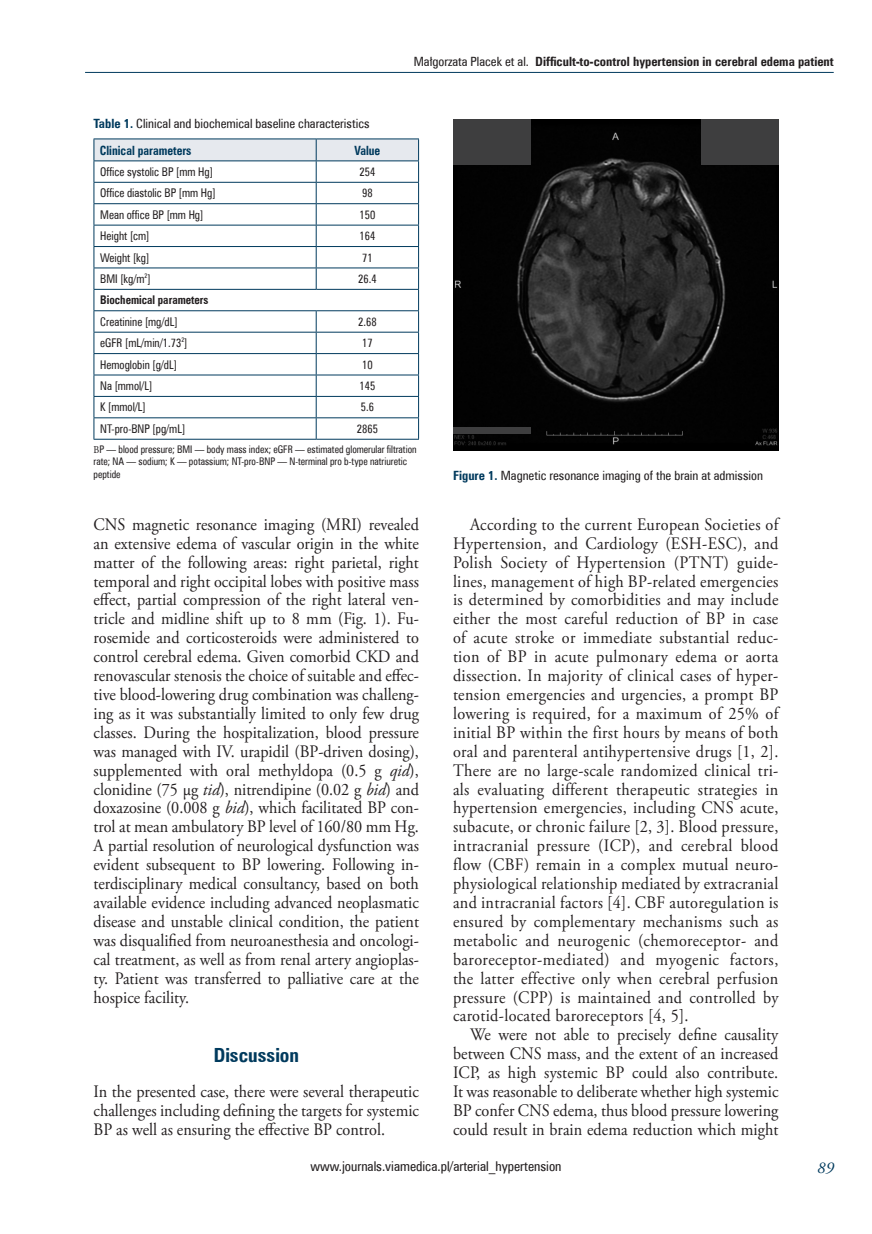
<style>
.page{position:relative;width:872px;height:1234px;background:#fff}
.page>*{position:absolute;margin:0;border:0;box-sizing:border-box;transform-origin:0 0}
.t1{font:700 19.5px "Zurich Cn EU";color:#003a5d}
.t2{font:17.55px/18.9px "Adobe Garamond Pro";color:#231f20;text-align:justify;scale:.93 1}
.t3{font:italic 16.5px "Adobe Garamond Pro";color:#003a5d}
.t4{font:13.5px "Zurich Cn EU";color:#231f20}
.t5{font:12.75px/26.2px "Zurich Cn EU";color:#231f20}
.t6{font:700 12.75px "Zurich Cn EU";color:#231f20}
.t7{font:700 12.75px "Zurich Cn EU";color:#003a5d;scale:.92 1}
.t8{font:12px "Zurich Cn EU";color:#231f20;scale:.92 1}
.t9{font:700 12px "Zurich Cn EU";color:#231f20;scale:.92 1}
.t10{font:10.5px/12.6px "Zurich Cn EU";color:#231f20;scale:.92 1}
.t11{font:6.6px "Zurich Cn EU";color:#231f20;scale:.92 1}
.s1{font-weight:700;color:#003a5d}
.s2{font-weight:400}
.s3{font-size:12px}
.s4{font-family:"Adobe Garamond Pro"}
.s5{font-style:italic}
</style>
<div class="page">
<hr style="left:85px;top:72px;width:748px;height:1px;background:#003a5d">
<hr style="left:94px;top:439px;width:222px;height:1px;background:#003a5d">
<hr style="left:316px;top:439px;width:103px;height:1px;background:#003a5d">
<hr style="left:94px;top:138px;width:222px;height:1px;background:#003a5d">
<hr style="left:316px;top:138px;width:103px;height:1px;background:#003a5d">
<svg style="left:94px;top:139px;width:325px;height:300px"></svg>
<hr style="left:94px;top:310px;width:222px;height:1px;background:#003a5d">
<hr style="left:316px;top:310px;width:103px;height:1px;background:#003a5d">
<img style="left:453px;top:119px;width:325px;height:332px">
<div style="left:701px;top:119px;width:77px;height:45px;background:#3e3e3f"></div>
<div style="left:453px;top:426px;width:77px;height:7px;background:#3e3e3f"></div>
<div style="left:453px;top:119px;width:77px;height:45px;background:#3e3e3f"></div>
<p class="t5" style="left:100px;top:110px;width:271px;text-indent:-6px"><span class="s1">Table 1.</span> Clinical and biochemical baseline characteristics<br><span class="s1">Clinical parameters</span></p>
<p class="t7" style="left:354px;top:142px;width:30px">Value</p>
<p class="t6" style="left:414px;top:53px;width:421px"><span class="s2">Małgorzata Placek et al.</span> Difficult-to-control hypertension in cerebral edema patient</p>
<p class="t8" style="left:100px;top:164px;width:124px">Office systolic BP [mm Hg]</p>
<p class="t8" style="left:359px;top:164px;width:19px">254</p>
<p class="t8" style="left:100px;top:186px;width:127px">Office diastolic BP [mm Hg]</p>
<p class="t8" style="left:362px;top:186px;width:13px">98</p>
<p class="t8" style="left:100px;top:207px;width:113px">Mean office BP [mm Hg]</p>
<p class="t8" style="left:359px;top:207px;width:19px">150</p>
<p class="t8" style="left:100px;top:228px;width:55px">Height [cm]</p>
<p class="t8" style="left:359px;top:228px;width:19px">164</p>
<p class="t8" style="left:100px;top:250px;width:55px">Weight [kg]</p>
<p class="t8" style="left:362px;top:250px;width:13px">71</p>
<p class="t8" style="left:100px;top:271px;width:50px">BMI [kg/m</p>
<p class="t11" style="left:145px;top:271px;width:8px">2<span class="s3">]</span></p>
<p class="t8" style="left:358px;top:271px;width:22px">26.4</p>
<p class="t9" style="left:100px;top:292px;width:119px">Biochemical parameters</p>
<p class="t8" style="left:100px;top:314px;width:85px">Creatinine [mg/dL]</p>
<p class="t8" style="left:358px;top:314px;width:22px">2.68</p>
<p class="t8" style="left:100px;top:335px;width:90px">eGFR [mL/min/1.73</p>
<p class="t11" style="left:181px;top:335px;width:8px">2<span class="s3">]</span></p>
<p class="t8" style="left:362px;top:335px;width:13px">17</p>
<p class="t8" style="left:100px;top:357px;width:85px">Hemoglobin [g/dL]</p>
<p class="t8" style="left:362px;top:357px;width:13px">10</p>
<p class="t8" style="left:100px;top:378px;width:58px">Na [mmol/L]</p>
<p class="t8" style="left:359px;top:378px;width:19px">145</p>
<p class="t8" style="left:100px;top:400px;width:51px">K [mmol/L]</p>
<p class="t8" style="left:361px;top:400px;width:16px">5.6</p>
<p class="t8" style="left:100px;top:421px;width:94px">NT-pro-BNP [pg/mL]</p>
<p class="t8" style="left:357px;top:421px;width:24px">2865</p>
<p class="t10" style="left:94px;top:442px;width:353px"><span class="s4">B</span>P — blood pressure; BMI — body mass index; eGFR — estimated glomerular filtration rate; NA — sodium; K — potassium; NT-pro-BNP — N-terminal pro b-type natriuretic peptide</p>
<p class="t2" style="left:94px;top:515px;width:351px">CNS magnetic resonance imaging (MRI) revealed an extensive edema of vascular origin in the white matter of the following areas: right parietal, right temporal and right occipital lobes with positive mass effect, partial compression of the right lateral ven&shy;tricle and midline shift up to 8 mm (Fig. 1). Fu&shy;rosemide and corticosteroids were administered to control cerebral edema. Given comorbid CKD and renovascular stenosis the choice of suitable and effec&shy;tive blood-lowering drug combination was challeng&shy;ing as it was substantially limited to only few drug classes. During the hospitalization, blood pressure was managed with IV. urapidil (BP-driven dosing), supplemented with oral methyldopa (0.5 g <span class="s5">qid</span>), clonidine (75 μg <span class="s5">tid</span>), nitrendipine (0.02 g <span class="s5">bid</span>) and doxazosine (0.008 g <span class="s5">bid</span>), which facilitated BP con&shy;trol at mean ambulatory BP level of 160/80 mm Hg.<br>A partial resolution of neurological dysfunction was evident subsequent to BP lowering. Following in&shy;terdisciplinary medical consultancy, based on both available evidence including advanced neoplasmatic disease and unstable clinical condition, the patient was disqualified from neuroanesthesia and oncologi&shy;cal treatment, as well as from renal artery angioplas&shy;ty. Patient was transferred to palliative care at the hospice facility.</p>
<p class="t1" style="left:213px;top:1042px;width:87px">Discussion</p>
<p class="t2" style="left:94px;top:1082px;width:351px">In the presented case, there were several therapeutic challenges including defining the targets for systemic BP as well as ensuring the effective BP control.</p>
<p class="t5" style="left:453px;top:462px;width:311px"><span class="s1">Figure 1.</span> Magnetic resonance imaging of the brain at admission</p>
<p class="t2" style="left:453px;top:515px;width:351px;text-indent:17px">According to the current European Societies of Hypertension, and Cardiology (ESH-ESC), and Polish Society of Hypertension (PTNT) guide&shy;lines, management of high BP-related emergencies is determined by comorbidities and may include either the most careful reduction of BP in case of acute stroke or immediate substantial reduc&shy;tion of BP in acute pulmonary edema or aorta dissection. In majority of clinical cases of hyper&shy;tension emergencies and urgencies, a prompt BP lowering is required, for a maximum of 25% of initial BP within the first hours by means of both oral and parenteral antihypertensive drugs [1, 2].<br>There are no large-scale randomized clinical tri&shy;als evaluating different therapeutic strategies in hypertension emergencies, including CNS acute, subacute, or chronic failure [2, 3]. Blood pressure, intracranial pressure (ICP), and cerebral blood flow (CBF) remain in a complex mutual neuro&shy;physiological relationship mediated by extracranial and intracranial factors [4]. CBF autoregulation is ensured by complementary mechanisms such as metabolic and neurogenic (chemoreceptor- and baroreceptor-mediated) and myogenic factors, the latter effective only when cerebral perfusion pressure (CPP) is maintained and controlled by carotid-located baroreceptors [4, 5].</p>
<p class="t2" style="left:453px;top:1025px;width:351px;text-indent:17px">We were not able to precisely define causality between CNS mass, and the extent of an increased ICP, as high systemic BP could also contribute.<br>It was reasonable to deliberate whether high systemic BP confer CNS edema, thus blood pressure lowering could result in brain edema reduction which might</p>
<p class="t4" style="left:310px;top:1157px;width:252px">www.journals.viamedica.pl/arterial_hypertension</p>
<p class="t3" style="left:817px;top:1157px;width:18px">89</p>
</div>
